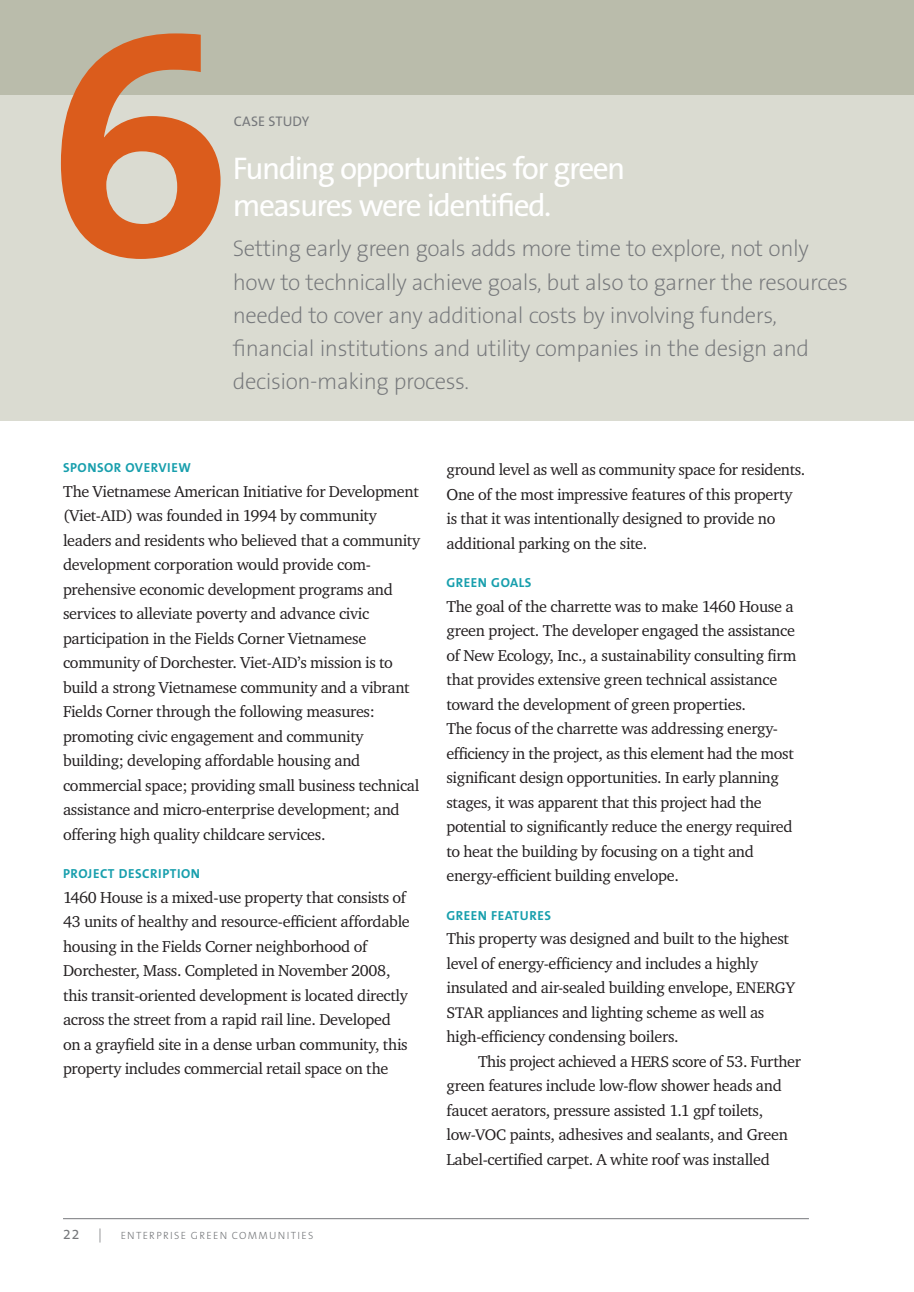
<style>
.page{position:relative;width:914px;height:1292px;background:#fff}
.page>*{position:absolute;margin:0;border:0;box-sizing:border-box;transform-origin:0 0}
.t1{font:700 336px "The Sans B7";color:#db5c1c}
.Project_intro_1{font:31.5px/36.8px "The Sans B5 Plain";letter-spacing:-.05em;color:#fff}
.Project_intro_2{font:200 22.75px/33.2px "The Sans B2";letter-spacing:-.02em;color:#76787b}
.Text{font:16.1px/24.5px "Charter ITC";letter-spacing:-.02em;color:#231f20}
.t2{font:14px "The Sans B5 Plain";letter-spacing:.005em;color:#76787b}
.t3{font:300 14px "The Sans B3";color:#76787b}
.Project_subhead{font:700 13.12px "The Sans B7";letter-spacing:.04em;color:#189fad}
.t4{font:300 10.5px "The Sans B3";letter-spacing:.12em;color:#76787b}
.s1{font-size:15.75px}
</style>
<div class="page">
<hr style="left:63px;top:1218px;width:745px;height:1px;background:#76787b">
<div style="left:0;top:0;width:914px;height:420px;background:#dadbd1"></div>
<div style="left:0;top:0;width:914px;height:94px;background:#babcab"></div>
<p class="t1" style="left:47px;top:-35px;width:186px">6</p>
<p class="t2" style="left:234px;top:114px;width:77px">CASE STUDY</p>
<p class="Project_intro_1" style="left:233px;top:151px;width:394px">Funding opportunities for green measures were identified.</p>
<p class="Project_intro_2" style="left:233px;top:233px;width:616px">Setting early green goals adds more time to explore, not only how to technically achieve goals, but also to garner the resources needed to cover any additional costs by involving funders, financial institutions and utility companies in the design and decision-making process.</p>
<p class="Project_subhead" style="left:63px;top:460px;width:129px">SPONSOR OVERVIEW</p>
<p class="Text" style="left:63px;top:478px;width:358px">The Vietnamese American Initiative for Development (Viet-<span class="s1">AID</span>) was founded in 1994 by community leaders and residents who believed that a community development corporation would provide com&shy;prehensive economic development programs and services to alleviate poverty and advance civic participation in the Fields Corner Vietnamese community of Dorchester. Viet-<span class="s1">AID</span>’s mission is to build a strong Vietnamese community and a vibrant Fields Corner through the following measures: promoting civic engagement and community building; developing affordable housing and commercial space; providing small business technical assistance and micro-enterprise development; and offering high quality childcare services.</p>
<p class="Project_subhead" style="left:63px;top:866px;width:138px">PROJECT DESCRIPTION</p>
<p class="Text" style="left:63px;top:884px;width:348px">1460 House is a mixed-use property that consists of 43 units of healthy and resource-efficient affordable housing in the Fields Corner neighborhood of Dorchester, Mass. Completed in November 2008, this transit-oriented development is located directly across the street from a rapid rail line. Developed on a grayfield site in a dense urban community, this property includes commercial retail space on the</p>
<p class="t2" style="left:63px;top:1227px;width:18px">22</p>
<p class="t3" style="left:98px;top:1227px;width:5px">|</p>
<p class="t4" style="left:121px;top:1230px;width:194px">ENTERPRISE GREEN COMMUNITIES</p>
<p class="Text" style="left:446px;top:457px;width:360px">ground level as well as community space for residents.<br>One of the most impressive features of this property is that it was intentionally designed to provide no additional parking on the site.</p>
<p class="Project_subhead" style="left:446px;top:576px;width:86px">GREEN GOALS</p>
<p class="Text" style="left:446px;top:593px;width:351px">The goal of the charrette was to make 1460 House a green project. The developer engaged the assistance of New Ecology, Inc., a sustainability consulting firm that provides extensive green technical assistance toward the development of green properties.<br>The focus of the charrette was addressing energy&shy;efficiency in the project, as this element had the most significant design opportunities. In early planning stages, it was apparent that this project had the potential to significantly reduce the energy required to heat the building by focusing on a tight and energy-efficient building envelope.</p>
<p class="Project_subhead" style="left:446px;top:908px;width:106px">GREEN FEATURES</p>
<p class="Text" style="left:446px;top:926px;width:350px">This property was designed and built to the highest level of energy-efficiency and includes a highly insulated and air-sealed building envelope, <span class="s1">ENERGY STAR</span> appliances and lighting scheme as well as high-efficiency condensing boilers.</p>
<p class="Text" style="left:446px;top:1048px;width:356px;text-indent:32px">This project achieved a <span class="s1">HERS</span> score of 53. Further green features include low-flow shower heads and faucet aerators, pressure assisted 1.1 gpf toilets, low-<span class="s1">VOC</span> paints, adhesives and sealants, and Green Label-certified carpet. A white roof was installed</p>
</div>
